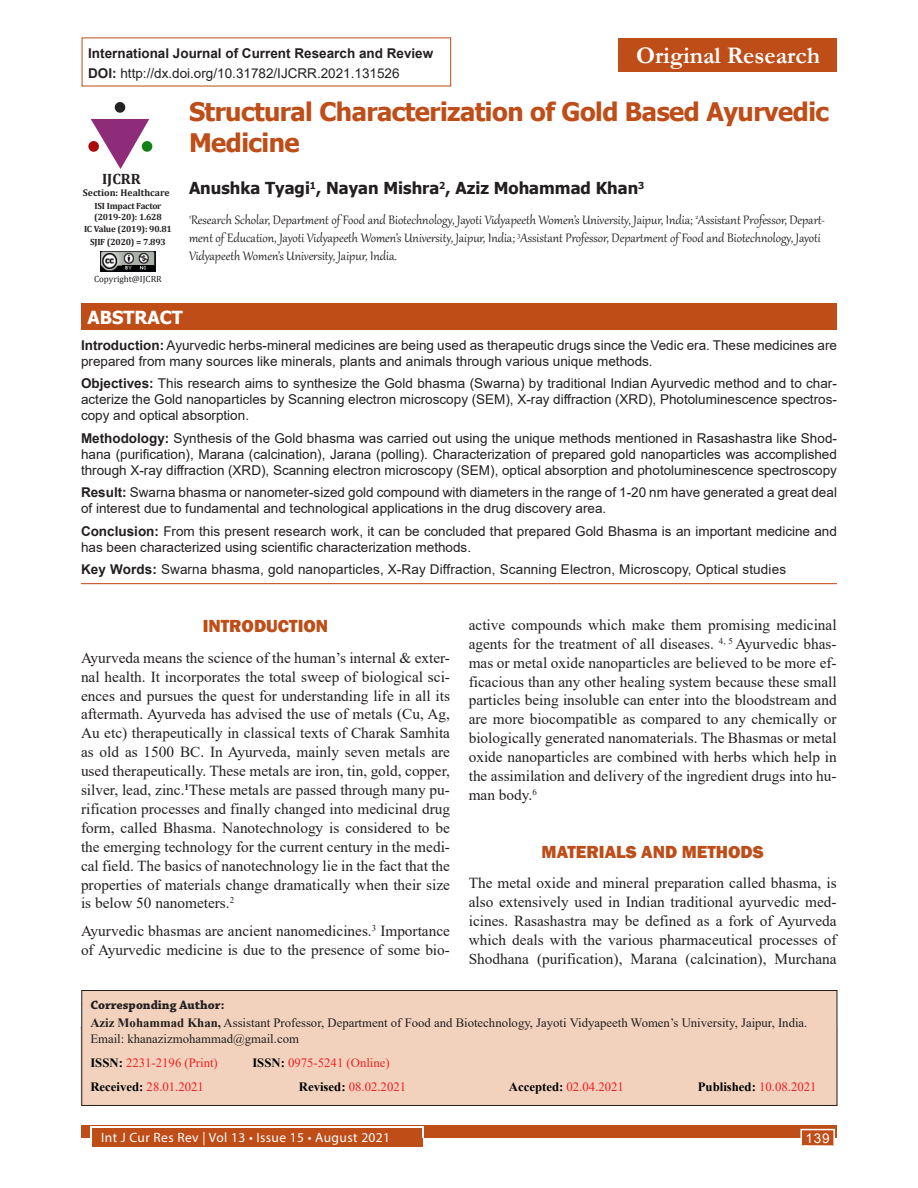
<style>
.page{position:relative;width:918px;height:1188px;background:#fff}
.page>*{position:absolute;margin:0;border:0;box-sizing:border-box;transform-origin:0 0}
.Article_title{font:700 25.5px/30.6px "Tahoma";letter-spacing:-.02em;color:#be4d18}
.Articles{font:700 24px "Garamond";color:#fff}
.Head_1{font:800 18px "Franklin Gothic";color:#be4d18}
.t1{font:700 18px "Tahoma";color:#fff}
.Author_name{font:700 16.5px "Tahoma";color:#231f20}
.Text{font:15.3px/18.9px "Times New Roman";color:#231f20;text-align:justify}
.Author_affiliation{font:15px/18px "Gabriola";color:#231f20}
.t2{font:700 15px "Cambria";color:#231f20}
.Abstract_text{font:13.5px/16.2px "Arial";color:#231f20}
.Keywords{font:13.5px "Arial";letter-spacing:.01em;color:#231f20}
.t3{font:700 13.5px "Arial";color:#231f20}
.t4{font:13.5px "Myriad Pro";letter-spacing:.03em;color:#fff}
.t5{font:13.5px "Arial";color:#fff}
.Corresponding_text{font:12.75px/15.3px "Times New Roman";color:#231f20}
.Corresponding_text-2{font:12.75px "Times New Roman";color:#ee1d23}
.Corresponding_text-3{font:12.75px "Times New Roman";color:#ee2123}
.Corresponding_head{font:700 12.75px "Chaparral Pro";color:#231f20}
.Corresponding_text-4{font:700 12.75px "Times New Roman";color:#000}
.t6{font:700 9.75px "Cambria";color:#231f20}
.t7{font:700 9px/10.8px "Cambria";letter-spacing:-.02em;color:#231f20}
.Text-2{font:9px "Cambria";color:#231f20}
.s1{font-weight:700}
.s2{font-weight:700;color:#000}
.s3{font-weight:400;color:#ee1d23}
</style>
<div class="page">
<div style="left:81px;top:1125px;width:756px;height:13px;background:#be4d18"></div>
<div style="left:92px;top:1128px;width:330px;height:19px;background:#be4d18"></div>
<hr style="left:90px;top:1127px;width:333px;height:1px;background:#fff">
<svg style="left:90px;top:1128px;width:2px;height:10px"></svg>
<svg style="left:422px;top:1127px;width:2px;height:11px"></svg>
<div style="left:800px;top:1129px;width:35px;height:17px;background:#be4d18;border:2px solid #fff"></div>
<div style="left:81px;top:990px;width:756px;height:116px;background:#f2d2bd;border:1px solid #231f20"></div>
<div style="left:618px;top:38px;width:219px;height:34px;background:#be4d18"></div>
<svg style="left:91px;top:119px;width:58px;height:50px"></svg>
<div style="left:142px;top:141px;width:10px;height:11px;background:#128117;border-radius:50%"></div>
<div style="left:115px;top:102px;width:10px;height:11px;background:#232323;border-radius:50%"></div>
<div style="left:88px;top:141px;width:11px;height:11px;background:#ac0b0b;border-radius:50%"></div>
<img style="left:101px;top:252px;width:54px;height:19px">
<img style="left:123px;top:265px;width:31px;height:5px">
<hr style="left:81px;top:583px;width:756px;height:1px;background:#cd542a">
<div style="left:81px;top:303px;width:756px;height:27px;background:#be4d18"></div>
<p class="t3" style="left:88px;top:43px;width:347px">International Journal of Current Research and Review</p>
<p class="Articles" style="left:636px;top:39px;width:186px">Original Research</p>
<p class="Abstract_text" style="left:88px;top:65px;width:313px"><span class="s1">DOI:</span> http://dx.doi.org/10.31782/IJCRR.2021.131526</p>
<p class="Article_title" style="left:189px;top:98px;width:641px">Structural Characterization of Gold Based Ayurvedic<br>Medicine</p>
<p class="Author_name" style="left:189px;top:177px;width:457px">Anushka Tyagi<sup>1</sup>, Nayan Mishra<sup>2</sup>, Aziz Mohammad Khan<sup>3</sup></p>
<p class="Author_affiliation" style="left:189px;top:210px;width:637px"><sup>1</sup>Research Scholar, Department of Food and Biotechnology, Jayoti Vidyapeeth Women’s University, Jaipur, India; <sup>2</sup>Assistant Professor, Depart&shy;ment of Education, Jayoti Vidyapeeth Women’s University, Jaipur, India; <sup>3</sup>Assistant Professor, Department of Food and Biotechnology, Jayoti<br>Vidyapeeth Women’s University, Jaipur, India.</p>
<p class="t2" style="left:102px;top:168px;width:40px">IJCRR</p>
<p class="t6" style="left:83px;top:186px;width:88px">Section: Healthcare</p>
<p class="t7" style="left:94px;top:200px;width:69px">ISI Impact Factor (2019-20): 1.628</p>
<p class="t7" style="left:84px;top:224px;width:89px">IC Value (2019): 90.81</p>
<p class="t7" style="left:90px;top:236px;width:77px">SJIF (2020) = 7.893</p>
<p class="Text-2" style="left:94px;top:273px;width:69px">Copyright@IJCRR</p>
<p class="t1" style="left:87px;top:305px;width:97px">ABSTRACT</p>
<p class="Abstract_text" style="left:81px;top:337px;width:758px"><span class="s1">Introduction:</span> Ayurvedic herbs-mineral medicines are being used as therapeutic drugs since the Vedic era. These medicines are prepared from many sources like minerals, plants and animals through various unique methods.</p>
<p class="Abstract_text" style="left:81px;top:375px;width:757px;text-align:justify"><span class="s1">Objectives:</span> This research aims to synthesize the Gold bhasma (Swarna) by traditional Indian Ayurvedic method and to char&shy;acterize the Gold nanoparticles by Scanning electron microscopy (SEM), X-ray diffraction (XRD), Photoluminescence spectros&shy;copy and optical absorption.</p>
<p class="Abstract_text" style="left:81px;top:430px;width:757px;text-align:justify"><span class="s1">Methodology:</span> Synthesis of the Gold bhasma was carried out using the unique methods mentioned in Rasashastra like Shod&shy;hana (purification), Marana (calcination), Jarana (polling). Characterization of prepared gold nanoparticles was accomplished through X-ray diffraction (XRD), Scanning electron microscopy (SEM), optical absorption and photoluminescence spectroscopy</p>
<p class="Abstract_text" style="left:81px;top:484px;width:757px"><span class="s1">Result:</span> Swarna bhasma or nanometer-sized gold compound with diameters in the range of 1-20 nm have generated a great deal of interest due to fundamental and technological applications in the drug discovery area.</p>
<p class="Abstract_text" style="left:81px;top:523px;width:757px"><span class="s1">Conclusion:</span> From this present research work, it can be concluded that prepared Gold Bhasma is an important medicine and has been characterized using scientific characterization methods.</p>
<p class="Keywords" style="left:81px;top:560px;width:707px"><span class="s1">Key Words:</span> Swarna bhasma, gold nanoparticles, X-Ray Diffraction, Scanning Electron, Microscopy, Optical studies</p>
<p class="Head_1" style="left:203px;top:614px;width:127px">INTRODUCTION</p>
<p class="Text" style="left:81px;top:648px;width:371px">Ayurveda means the science of the human’s internal &amp; exter&shy;nal health. It incorporates the total sweep of biological sci&shy;ences and pursues the quest for understanding life in all its aftermath. Ayurveda has advised the use of metals (Cu, Ag, Au etc) therapeutically in classical texts of Charak Samhita as old as 1500 BC. In Ayurveda, mainly seven metals are used therapeutically. These metals are iron, tin, gold, copper, silver, lead, zinc.<sup>1</sup>These metals are passed through many pu&shy;rification processes and finally changed into medicinal drug form, called Bhasma. Nanotechnology is considered to be the emerging technology for the current century in the medi&shy;cal field. The basics of nanotechnology lie in the fact that the properties of materials change dramatically when their size is below 50 nanometers.<sup>2</sup></p>
<p class="Text" style="left:81px;top:921px;width:371px">Ayurvedic bhasmas are ancient nanomedicines.<sup>3</sup> Importance of Ayurvedic medicine is due to the presence of some bio-</p>
<p class="Text" style="left:469px;top:615px;width:369px">active compounds which make them promising medicinal agents for the treatment of all diseases. <sup>4,</sup> <sup>5</sup> Ayurvedic bhas&shy;mas or metal oxide nanoparticles are believed to be more ef&shy;ficacious than any other healing system because these small particles being insoluble can enter into the bloodstream and are more biocompatible as compared to any chemically or biologically generated nanomaterials. The Bhasmas or metal oxide nanoparticles are combined with herbs which help in the assimilation and delivery of the ingredient drugs into hu&shy;man body.<sup>6</sup></p>
<p class="Head_1" style="left:542px;top:840px;width:224px">MATERIALS AND METHODS</p>
<p class="Text" style="left:469px;top:873px;width:369px">The metal oxide and mineral preparation called bhasma, is also extensively used in Indian traditional ayurvedic med&shy;icines. Rasashastra may be defined as a fork of Ayurveda which deals with the various pharmaceutical processes of Shodhana (purification), Marana (calcination), Murchana</p>
<p class="Corresponding_head" style="left:90px;top:997px;width:136px">Corresponding Author:</p>
<p class="Corresponding_text" style="left:90px;top:1015px;width:719px"><span class="s1">Aziz Mohammad Khan,</span> Assistant Professor, Department of Food and Biotechnology, Jayoti Vidyapeeth Women’s University, Jaipur, India.<br>Email: khanazizmohammad@gmail.com</p>
<p class="Corresponding_text-3" style="left:90px;top:1054px;width:129px"><span class="s2">ISSN:</span> 2231-2196 (Print)</p>
<p class="Corresponding_text-3" style="left:252px;top:1054px;width:139px"><span class="s2">ISSN:</span> 0975-5241 (Online)</p>
<p class="Corresponding_text-2" style="left:90px;top:1078px;width:115px"><span class="s2">Received:</span> 28.01.2021</p>
<p class="Corresponding_text-2" style="left:299px;top:1078px;width:109px"><span class="s2">Revised:</span> 08.02.2021</p>
<p class="Corresponding_text-2" style="left:509px;top:1078px;width:117px"><span class="s2">Accepted:</span> 02.04.2021</p>
<p class="Corresponding_text-4" style="left:698px;top:1078px;width:120px">Published: <span class="s3">10.08.2021</span></p>
<p class="t4" style="left:101px;top:1129px;width:291px">Int J Cur Res Rev | Vol 13 • Issue 15 • August 2021</p>
<p class="t5" style="left:806px;top:1129px;width:26px">139</p>
</div>
